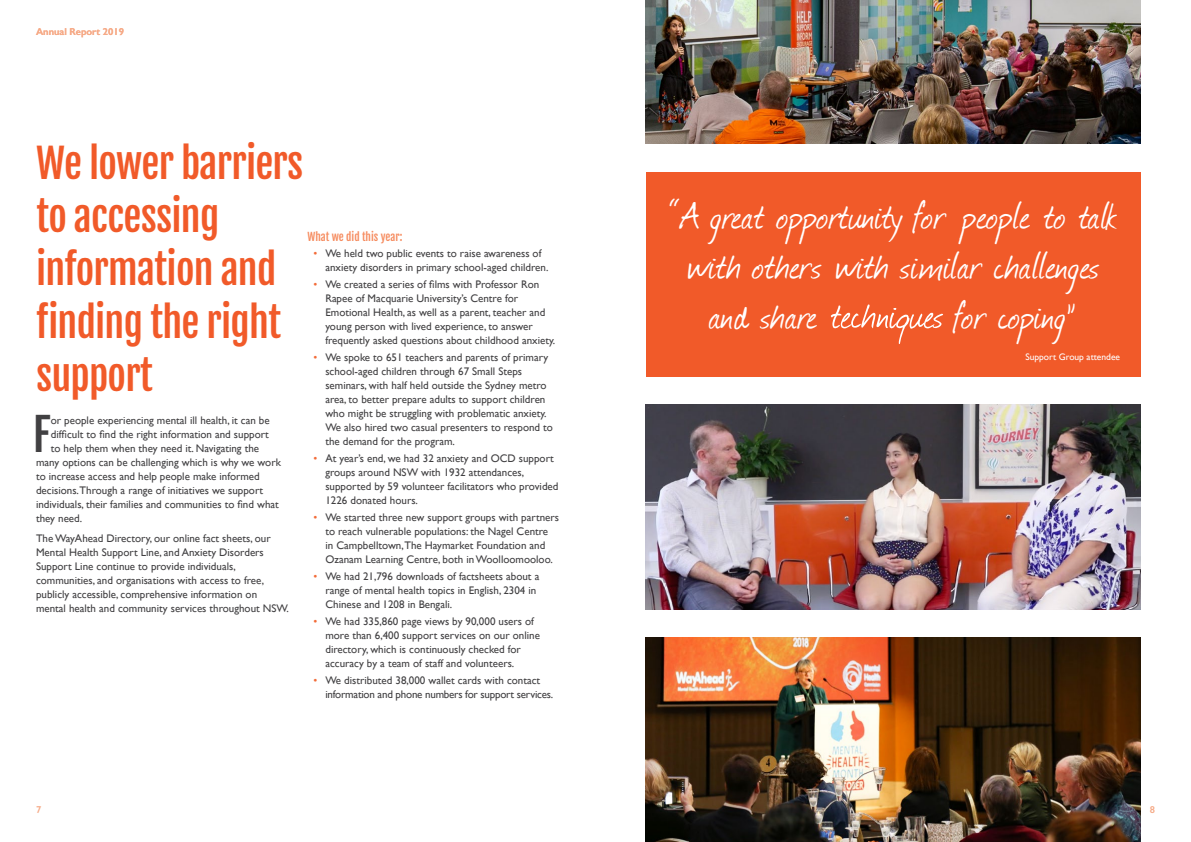
<style>
.page{position:relative;width:1191px;height:842px;background:#fff}
.page>*{position:absolute;margin:0;border:0;box-sizing:border-box;transform-origin:0 0}
.t1{font:45px/50px "Journal";letter-spacing:.01em;color:#fff;text-align:center}
.t2{font:44.6px "Fjalla One";color:#414042}
.t3{font:40px/53px "Fjalla One";letter-spacing:-.02em;color:#f15a29}
.t4{font:11px/14px "Gill Sans";color:#414042}
.t5{font:11px/14px "Gill Sans";letter-spacing:-.02em;color:#414042}
.t6{font:11px "Fjalla One";color:#f68b5e}
.t7{font:600 10px "Gill Sans";color:#f6aa87}
.t8{font:9.4px "Gill Sans";color:#fff}
.s1{color:#f36c39}
.s2{color:#f15a29}
</style>
<div class="page">
<img style="left:646px;top:405px;width:494px;height:204px">
<img style="left:646px;top:638px;width:494px;height:204px">
<div style="left:646px;top:172px;width:494px;height:204px;background:#f15a29"></div>
<img style="left:646px;top:0;width:494px;height:143px">
<svg style="left:830px;top:304px;width:113px;height:40px"></svg>
<p class="t7" style="left:36px;top:26px;width:89px">Annual Report 2019</p>
<h3 class="t3" style="left:36px;top:137px;width:269px">We lower barriers to accessing information and finding the right support</h3>
<h2 class="t2" style="left:33px;top:407px;width:19px">F</h2>
<p class="t4" style="left:51px;top:413px;width:220px">or people experiencing mental ill health, it can be</p>
<p class="t6" style="left:307px;top:230px;width:96px">What we did this year:</p>
<p class="t4" style="left:325px;top:246px;width:224px;text-indent:-12px"><span class="s1">•</span> We held two public events to raise awareness of anxiety disorders in primary school-aged children.</p>
<p class="t4" style="left:325px;top:277px;width:231px;text-indent:-12px"><span class="s1">•</span> We created a series of films with Professor Ron Rapee of Macquarie University’s Centre for Emotional Health, as well as a parent, teacher and young person with lived experience, to answer frequently asked questions about childhood anxiety.</p>
<p class="t4" style="left:325px;top:350px;width:229px;text-indent:-12px"><span class="s1">•</span> We spoke to 651 teachers and parents of primary school-aged children through 67 Small Steps seminars, with half held outside the Sydney metro area, to better prepare adults to support children who might be struggling with problematic anxiety.<br>We also hired two casual presenters to respond to the demand for the program.</p>
<p class="t4" style="left:325px;top:451px;width:235px;text-indent:-12px"><span class="s1">•</span> At year’s end, we had 32 anxiety and OCD support groups around NSW with 1932 attendances, supported by 59 volunteer facilitators who provided 1226 donated hours.</p>
<p class="t4" style="left:313px;top:510px;width:247px;text-align:center"><span class="s1">•</span> We started three new support groups with partners to reach vulnerable populations: the Nagel Centre<br>in Campbelltown,The Haymarket Foundation and Ozanam Learning Centre, both in Woolloomooloo.</p>
<p class="t4" style="left:325px;top:569px;width:215px;text-indent:-12px"><span class="s1">•</span> We had 21,796 downloads of factsheets about a range of mental health topics in English, 2304 in<br>Chinese and 1208 in Bengali.</p>
<p class="t4" style="left:325px;top:614px;width:216px;text-indent:-12px"><span class="s1">•</span> We had 335,860 page views by 90,000 users of more than 6,400 support services on our online directory, which is continuously checked for accuracy by a team of staff and volunteers.</p>
<p class="t5" style="left:325px;top:673px;width:229px;text-indent:-12px"><span class="s1">•</span> We distributed 38,000 wallet cards with contact information and phone numbers for support services.</p>
<p class="t4" style="left:51px;top:427px;width:220px">difficult to find the right information and support</p>
<p class="t4" style="left:51px;top:441px;width:210px">to help them when they need it. Navigating the</p>
<p class="t4" style="left:36px;top:455px;width:246px">many options can be challenging which is why we work</p>
<p class="t4" style="left:36px;top:469px;width:225px">to increase access and help people make informed</p>
<p class="t4" style="left:36px;top:483px;width:229px">decisions.Through a range of initiatives we support</p>
<p class="t4" style="left:36px;top:497px;width:244px">individuals, their families and communities to find what</p>
<p class="t4" style="left:36px;top:511px;width:48px">they need.</p>
<p class="t4" style="left:36px;top:531px;width:254px">The WayAhead Directory, our online fact sheets, our Mental Health Support Line, and Anxiety Disorders Support Line continue to provide individuals, communities, and organisations with access to free, publicly accessible, comprehensive information on mental health and community services throughout NSW.</p>
<h1 class="t1" style="left:669px;top:190px;width:449px">“A great opportunity for people to talk with others with similar challenges and share <span class="s2">techniques</span> for coping”</h1>
<p class="t8" style="left:1025px;top:351px;width:96px">Support Group attendee</p>
<p class="t7" style="left:36px;top:804px;width:7px">7</p>
<p class="t7" style="left:1149px;top:804px;width:7px">8</p>
</div>
